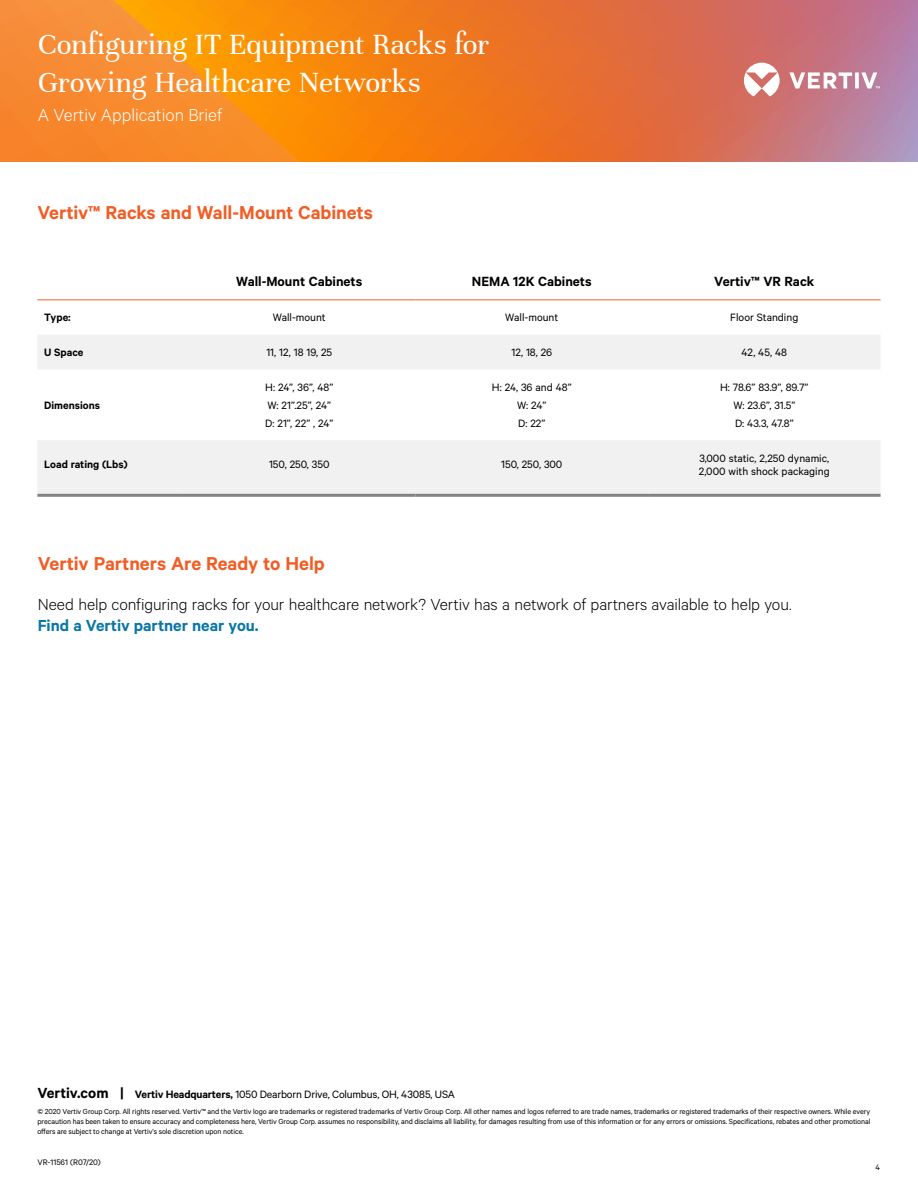
<style>
.page{position:relative;width:918px;height:1188px;background:#fff}
.page>*{position:absolute;margin:0;border:0;box-sizing:border-box;transform-origin:0 0}
.t1{font:31.5px/37.8px "Unna";letter-spacing:-.005em;color:#fff}
.t2{font:600 21px "Calibre";letter-spacing:-.005em;color:#f15d24}
.t3{font:300 19.5px "Calibre";color:#fff}
.t4{font:300 18px "Calibre";letter-spacing:-.005em;color:#000}
.t5{font:600 18px "Calibre";color:#0976a8}
.t6{font:600 15px "Calibre";color:#000}
.t7{font:12px/18px "Calibre";color:#000}
.t8{font:600 12px "Calibre";color:#000}
.t9{font:9px "Calibre";color:#000}
.t10{font:8.25px/9.8px "Calibre";letter-spacing:-.01em;color:#000;text-align:justify}
.s1{font-weight:600;font-size:16.5px}
.s2{font-weight:600}
</style>
<div class="page">
<svg style="left:0;top:0;width:918px;height:162px;background:#e87e36"></svg>
<svg style="left:744px;top:63px;width:136px;height:33px"></svg>
<svg style="left:37px;top:335px;width:844px;height:159px"></svg>
<div style="left:37px;top:440px;width:844px;height:49px;background:#f1f1f2"></div>
<hr style="left:37px;top:300px;width:146px;height:1px;background:#f15d24">
<hr style="left:183px;top:300px;width:233px;height:1px;background:#f15d24">
<hr style="left:416px;top:300px;width:232px;height:1px;background:#f15d24">
<hr style="left:648px;top:300px;width:233px;height:1px;background:#f15d24">
<hr style="left:37px;top:494px;width:146px;height:3px;background:#808285">
<hr style="left:183px;top:494px;width:233px;height:3px;background:#808285">
<hr style="left:416px;top:494px;width:232px;height:3px;background:#808285">
<hr style="left:648px;top:494px;width:233px;height:3px;background:#808285">
<h1 class="t1" style="left:38px;top:26px;width:453px">Configuring IT Equipment Racks for<br>Growing Healthcare Networks</h1>
<h3 class="t3" style="left:38px;top:104px;width:186px">A Vertiv Application Brief</h3>
<h2 class="t2" style="left:37px;top:200px;width:337px">Vertiv™ Racks and Wall-Mount Cabinets</h2>
<h3 class="t6" style="left:236px;top:273px;width:127px">Wall-Mount Cabinets</h3>
<h3 class="t6" style="left:472px;top:273px;width:121px">NEMA 12K Cabinets</h3>
<h3 class="t6" style="left:714px;top:273px;width:102px">Vertiv™ VR Rack</h3>
<h3 class="t8" style="left:44px;top:310px;width:28px">Type:</h3>
<h3 class="t7" style="left:273px;top:308px;width:54px">Wall-mount</h3>
<h3 class="t7" style="left:505px;top:308px;width:54px">Wall-mount</h3>
<h3 class="t7" style="left:730px;top:308px;width:70px">Floor Standing</h3>
<h3 class="t8" style="left:44px;top:345px;width:41px">U Space</h3>
<h3 class="t7" style="left:266px;top:343px;width:67px">11, 12, 18 19, 25</h3>
<h3 class="t7" style="left:511px;top:343px;width:42px">12, 18, 26</h3>
<h3 class="t7" style="left:742px;top:343px;width:47px">42, 45, 48</h3>
<h3 class="t8" style="left:44px;top:398px;width:57px">Dimensions</h3>
<h3 class="t7" style="left:265px;top:378px;width:69px">H: 24”, 36”, 48”<br>W: 21”.25”, 24”<br>D: 21”, 22” , 24”</h3>
<h3 class="t7" style="left:492px;top:378px;width:81px;text-align:center">H: 24, 36 and 48”<br>W: 24”<br>D: 22”</h3>
<h3 class="t7" style="left:720px;top:378px;width:90px;text-align:center">H: 78.6” 83.9”, 89.7”<br>W: 23.6”, 31.5”<br>D: 43.3, 47.8”</h3>
<h3 class="t8" style="left:44px;top:457px;width:85px">Load rating (Lbs)</h3>
<h3 class="t7" style="left:269px;top:455px;width:62px">150, 250, 350</h3>
<h3 class="t7" style="left:501px;top:455px;width:63px">150, 250, 300</h3>
<h3 class="t7" style="left:699px;top:451px;width:132px;line-height:13.5px">3,000 static, 2,250 dynamic,<br>2,000 with shock packaging</h3>
<h2 class="t2" style="left:38px;top:551px;width:288px">Vertiv Partners Are Ready to Help</h2>
<h3 class="t4" style="left:38px;top:594px;width:755px">Need help configuring racks for your healthcare network? Vertiv has a network of partners available to help you.</h3>
<h3 class="t5" style="left:38px;top:615px;width:222px">Find a Vertiv partner near you.</h3>
<h3 class="t7" style="left:37px;top:1085px;width:419px"><span class="s1">Vertiv.com |</span> <span class="s2">Vertiv Headquarters,</span> 1050 Dearborn Drive, Columbus, OH, 43085, USA</h3>
<p class="t10" style="left:37px;top:1107px;width:834px">© 2020 Vertiv Group Corp. All rights reserved. Vertiv™ and the Vertiv logo are trademarks or registered trademarks of Vertiv Group Corp. All other names and logos referred to are trade names, trademarks or registered trademarks of their respective owners. While every precaution has been taken to ensure accuracy and completeness here, Vertiv Group Corp. assumes no responsibility, and disclaims all liability, for damages resulting from use of this information or for any errors or omissions. Specifications, rebates and other promotional offers are subject to change at Vertiv’s sole discretion upon notice.</p>
<p class="t9" style="left:37px;top:1157px;width:65px">VR-11561 (R07/20)</p>
<p class="t9" style="left:876px;top:1162px;width:6px">4</p>
</div>
